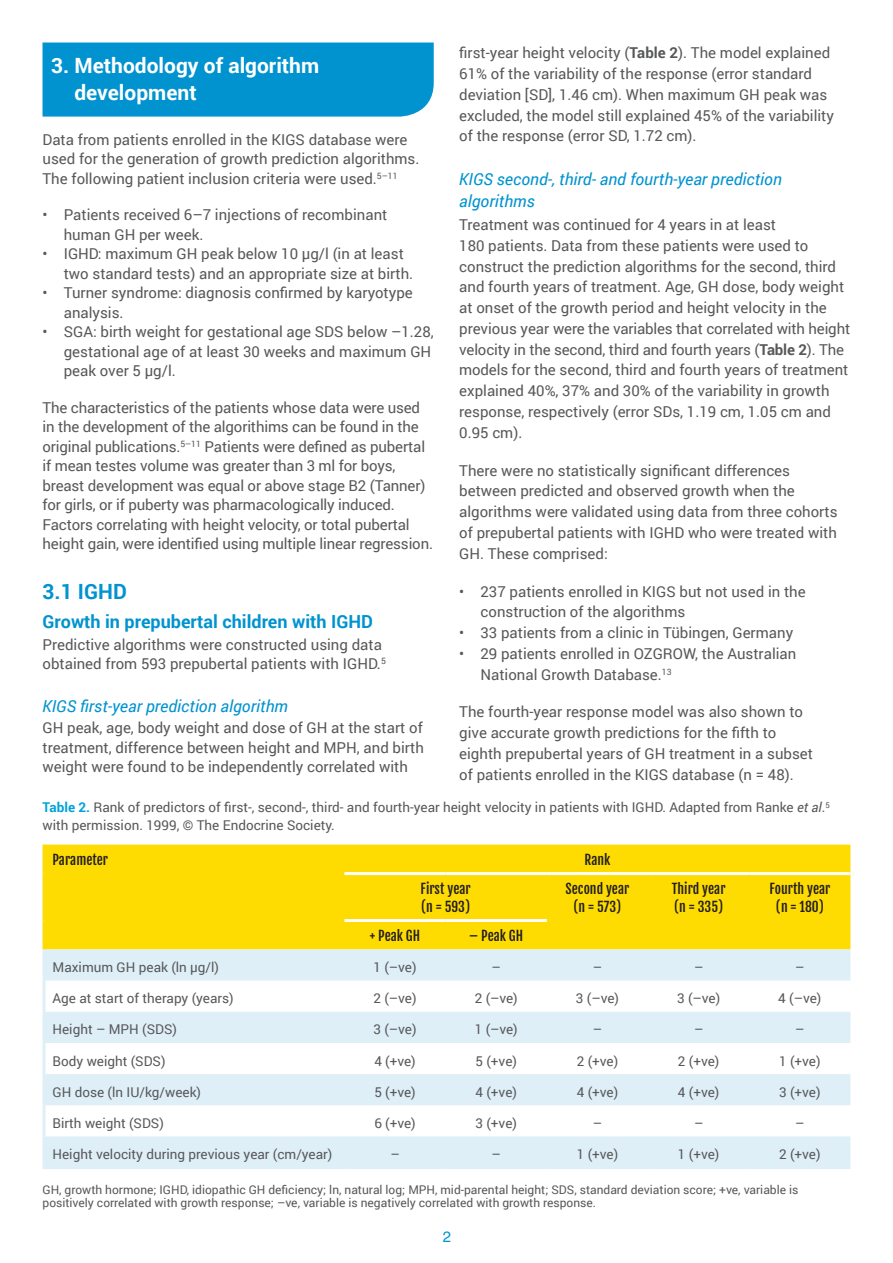
<style>
.page{position:relative;width:893px;height:1263px;background:#fff}
.page>*{position:absolute;margin:0;border:0;box-sizing:border-box;transform-origin:0 0}
.t1{font:700 21px/27px "Roboto";color:#fff}
.t2{font:700 21px "Roboto";color:#0093d0}
.t3{font:700 18px "Roboto";color:#0093d0}
.t4{font:italic 16.5px/22.2px "Roboto";color:#0093d0}
.t5{font:15px/20.7px "Roboto";color:#57585a}
.t6{font:15px "Helvetica LT Std";color:#0093d0}
.t7{font:13.5px/18px "Roboto";color:#57585a}
.t8{font:13.5px/18px "Fjalla One";color:#231f20}
.t9{font:12px/13.5px "Roboto";color:#57585a}
.s1{font-weight:700}
.s2{font-weight:700;color:#00a3d9}
.s3{font-style:italic}
</style>
<div class="page">
<div style="left:43px;top:43px;width:391px;height:74px;background:#0093d0"></div>
<div style="left:46px;top:845px;width:804px;height:104px;background:#ffdc01"></div>
<svg style="left:46px;top:949px;width:804px;height:217px;fill:#dfeff8"></svg>
<hr style="left:43px;top:845px;width:3px;height:28px;background:#ffdc01">
<hr style="left:43px;top:873px;width:3px;height:47px;background:#ffdc01">
<hr style="left:43px;top:920px;width:3px;height:29px;background:#ffdc01">
<hr style="left:344px;top:872px;width:102px;height:3px;background:#fff">
<hr style="left:446px;top:872px;width:101px;height:3px;background:#fff">
<hr style="left:547px;top:872px;width:101px;height:3px;background:#fff">
<hr style="left:648px;top:872px;width:101px;height:3px;background:#fff">
<hr style="left:749px;top:872px;width:101px;height:3px;background:#fff">
<hr style="left:344px;top:919px;width:102px;height:3px;background:#fff">
<hr style="left:446px;top:919px;width:101px;height:3px;background:#fff">
<hr style="left:43px;top:949px;width:3px;height:31px;background:#dfeff8">
<hr style="left:43px;top:980px;width:3px;height:32px;background:#dfeff8">
<hr style="left:43px;top:1012px;width:3px;height:31px;background:#dfeff8">
<hr style="left:43px;top:1043px;width:3px;height:31px;background:#dfeff8">
<hr style="left:43px;top:1074px;width:3px;height:31px;background:#dfeff8">
<hr style="left:43px;top:1105px;width:3px;height:31px;background:#dfeff8">
<hr style="left:43px;top:1136px;width:3px;height:30px;background:#dfeff8">
<hr style="left:43px;top:1166px;width:301px;height:3px;background:#dfeff8">
<hr style="left:344px;top:1166px;width:102px;height:3px;background:#dfeff8">
<hr style="left:446px;top:1166px;width:101px;height:3px;background:#dfeff8">
<hr style="left:547px;top:1166px;width:101px;height:3px;background:#dfeff8">
<hr style="left:648px;top:1166px;width:101px;height:3px;background:#dfeff8">
<hr style="left:749px;top:1166px;width:101px;height:3px;background:#dfeff8">
<p class="t5" style="left:459px;top:42px;width:376px">first-year height velocity (<span class="s1">Table 2</span>). The model explained 61% of the variability of the response (error standard deviation [SD], 1.46 cm). When maximum GH peak was excluded, the model still explained 45% of the variability of the response (error SD, 1.72 cm).</p>
<p class="t4" style="left:459px;top:167px;width:324px">KIGS second-, third- and fourth-year prediction algorithms</p>
<p class="t5" style="left:459px;top:214px;width:392px">Treatment was continued for 4 years in at least<br>180 patients. Data from these patients were used to construct the prediction algorithms for the second, third and fourth years of treatment. Age, GH dose, body weight at onset of the growth period and height velocity in the previous year were the variables that correlated with height velocity in the second, third and fourth years (<span class="s1">Table 2</span>). The models for the second, third and fourth years of treatment explained 40%, 37% and 30% of the variability in growth response, respectively (error SDs, 1.19 cm, 1.05 cm and 0.95 cm).</p>
<p class="t5" style="left:459px;top:459px;width:380px">There were no statistically significant differences between predicted and observed growth when the algorithms were validated using data from three cohorts of prepubertal patients with IGHD who were treated with GH. These comprised:</p>
<p class="t5" style="left:480px;top:580px;width:327px;text-indent:-21px">• 237 patients enrolled in KIGS but not used in the construction of the algorithms</p>
<p class="t5" style="left:459px;top:622px;width:335px">• 33 patients from a clinic in Tübingen, Germany</p>
<p class="t5" style="left:480px;top:642px;width:317px;text-indent:-21px">• 29 patients enrolled in OZGROW, the Australian<br>National Growth Database.<sup>13</sup></p>
<p class="t5" style="left:459px;top:701px;width:355px">The fourth-year response model was also shown to give accurate growth predictions for the fifth to eighth prepubertal years of GH treatment in a subset of patients enrolled in the KIGS database (n = 48).</p>
<p class="t7" style="left:43px;top:798px;width:789px"><span class="s2">Table 2.</span> Rank of predictors of first-, second-, third- and fourth-year height velocity in patients with IGHD. Adapted from Ranke <span class="s3">et al</span>.<sup>5 </sup>with permission. 1999, © The Endocrine Society.</p>
<p class="t8" style="left:53px;top:851px;width:57px">Parameter</p>
<p class="t8" style="left:584px;top:851px;width:27px">Rank</p>
<p class="t8" style="left:421px;top:880px;width:52px">First year (n = 593)</p>
<p class="t8" style="left:566px;top:880px;width:65px;text-align:center">Second year (n = 573)</p>
<p class="t8" style="left:672px;top:880px;width:55px">Third year (n = 335)</p>
<p class="t8" style="left:769px;top:880px;width:62px;text-align:center">Fourth year (n = 180)</p>
<p class="t8" style="left:370px;top:927px;width:52px">+ Peak GH</p>
<p class="t8" style="left:469px;top:927px;width:55px">– Peak GH</p>
<p class="t7" style="left:53px;top:958px;width:168px">Maximum GH peak (ln μg/l)</p>
<p class="t7" style="left:373px;top:958px;width:45px">1 (–ve)</p>
<p class="t7" style="left:492px;top:958px;width:11px">–</p>
<p class="t7" style="left:593px;top:958px;width:11px">–</p>
<p class="t7" style="left:694px;top:958px;width:11px">–</p>
<p class="t7" style="left:795px;top:958px;width:11px">–</p>
<p class="t7" style="left:53px;top:989px;width:183px">Age at start of therapy (years)</p>
<p class="t7" style="left:373px;top:989px;width:45px">2 (–ve)</p>
<p class="t7" style="left:475px;top:989px;width:45px">2 (–ve)</p>
<p class="t7" style="left:576px;top:989px;width:45px">3 (–ve)</p>
<p class="t7" style="left:677px;top:989px;width:45px">3 (–ve)</p>
<p class="t7" style="left:778px;top:989px;width:45px">4 (–ve)</p>
<p class="t7" style="left:53px;top:1020px;width:126px">Height – MPH (SDS)</p>
<p class="t7" style="left:373px;top:1020px;width:45px">3 (–ve)</p>
<p class="t7" style="left:475px;top:1020px;width:45px">1 (–ve)</p>
<p class="t7" style="left:593px;top:1020px;width:11px">–</p>
<p class="t7" style="left:694px;top:1020px;width:11px">–</p>
<p class="t7" style="left:795px;top:1020px;width:11px">–</p>
<p class="t7" style="left:53px;top:1051px;width:114px">Body weight (SDS)</p>
<p class="t7" style="left:374px;top:1051px;width:43px">4 (+ve)</p>
<p class="t7" style="left:476px;top:1051px;width:43px">5 (+ve)</p>
<p class="t7" style="left:577px;top:1051px;width:43px">2 (+ve)</p>
<p class="t7" style="left:678px;top:1051px;width:43px">2 (+ve)</p>
<p class="t7" style="left:779px;top:1051px;width:43px">1 (+ve)</p>
<p class="t7" style="left:53px;top:1082px;width:150px">GH dose (ln IU/kg/week)</p>
<p class="t7" style="left:374px;top:1082px;width:43px">5 (+ve)</p>
<p class="t7" style="left:476px;top:1082px;width:43px">4 (+ve)</p>
<p class="t7" style="left:577px;top:1082px;width:43px">4 (+ve)</p>
<p class="t7" style="left:678px;top:1082px;width:43px">4 (+ve)</p>
<p class="t7" style="left:779px;top:1082px;width:43px">3 (+ve)</p>
<p class="t7" style="left:53px;top:1113px;width:113px">Birth weight (SDS)</p>
<p class="t7" style="left:374px;top:1113px;width:43px">6 (+ve)</p>
<p class="t7" style="left:476px;top:1113px;width:43px">3 (+ve)</p>
<p class="t7" style="left:593px;top:1113px;width:11px">–</p>
<p class="t7" style="left:694px;top:1113px;width:11px">–</p>
<p class="t7" style="left:795px;top:1113px;width:11px">–</p>
<p class="t7" style="left:53px;top:1145px;width:281px">Height velocity during previous year (cm/year)</p>
<p class="t7" style="left:390px;top:1145px;width:11px">–</p>
<p class="t7" style="left:492px;top:1145px;width:11px">–</p>
<p class="t7" style="left:577px;top:1145px;width:43px">1 (+ve)</p>
<p class="t7" style="left:678px;top:1145px;width:43px">1 (+ve)</p>
<p class="t7" style="left:779px;top:1145px;width:43px">2 (+ve)</p>
<p class="t9" style="left:43px;top:1182px;width:757px">GH, growth hormone; IGHD, idiopathic GH deficiency; ln, natural log; MPH, mid-parental height; SDS, standard deviation score; +ve, variable is positively correlated with growth response; –ve, variable is negatively correlated with growth response.</p>
<h1 class="t1" style="left:74px;top:51px;width:246px;text-indent:-23px">3. Methodology of algorithm development</h1>
<p class="t5" style="left:43px;top:129px;width:378px;line-height:19.5px">Data from patients enrolled in the KIGS database were used for the generation of growth prediction algorithms.<br>The following patient inclusion criteria were used.<sup>5–11</sup></p>
<p class="t5" style="left:64px;top:204px;width:325px;line-height:19.5px;text-indent:-21px">• Patients received 6–7 injections of recombinant human GH per week.</p>
<p class="t5" style="left:64px;top:243px;width:351px;line-height:19.5px;text-indent:-21px">• IGHD: maximum GH peak below 10 µg/l (in at least two standard tests) and an appropriate size at birth.</p>
<p class="t5" style="left:64px;top:282px;width:351px;line-height:19.5px;text-indent:-21px">• Turner syndrome: diagnosis confirmed by karyotype analysis.</p>
<p class="t5" style="left:64px;top:321px;width:371px;line-height:19.5px;text-indent:-21px">• SGA: birth weight for gestational age SDS below –1.28, gestational age of at least 30 weeks and maximum GH peak over 5 µg/l.</p>
<p class="t5" style="left:43px;top:397px;width:392px;line-height:19.5px">The characteristics of the patients whose data were used in the development of the algorithims can be found in the original publications.<sup>5–11</sup> Patients were defined as pubertal if mean testes volume was greater than 3 ml for boys, breast development was equal or above stage B2 (Tanner) for girls, or if puberty was pharmacologically induced.<br>Factors correlating with height velocity, or total pubertal height gain, were identified using multiple linear regression.</p>
<h1 class="t2" style="left:43px;top:576px;width:86px">3.1 IGHD</h1>
<p class="t3" style="left:43px;top:609px;width:332px">Growth in prepubertal children with IGHD</p>
<p class="t5" style="left:43px;top:634px;width:345px;line-height:19.5px">Predictive algorithms were constructed using data obtained from 593 prepubertal patients with IGHD.<sup>5</sup></p>
<p class="t4" style="left:43px;top:694px;width:247px">KIGS first-year prediction algorithm</p>
<p class="t5" style="left:43px;top:717px;width:383px;line-height:19.5px;text-align:justify">GH peak, age, body weight and dose of GH at the start of treatment, difference between height and MPH, and birth weight were found to be independently correlated with</p>
<p class="t6" style="left:443px;top:1228px;width:10px">2</p>
</div>
